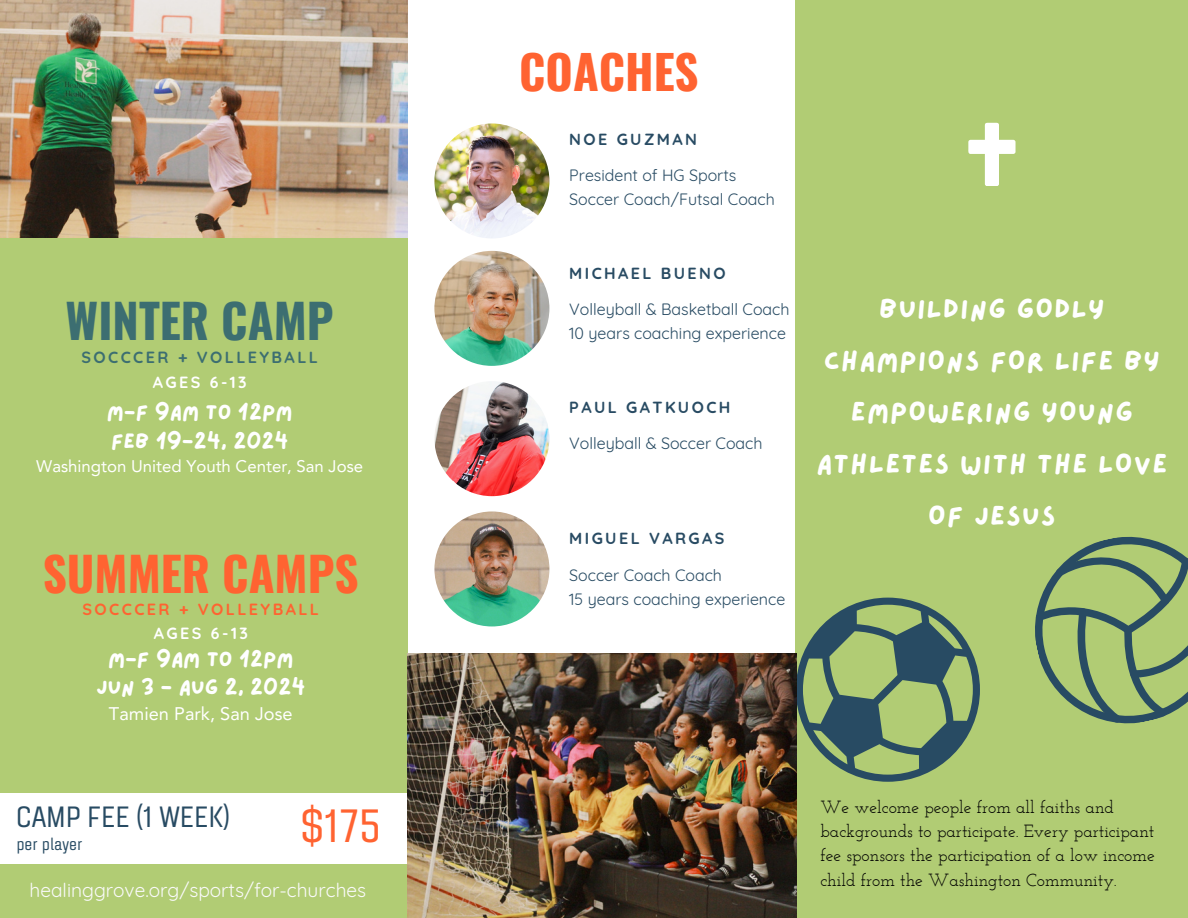
<style>
.page{position:relative;width:1188px;height:918px;background:#fff}
.page>*{position:absolute;margin:0;border:0;box-sizing:border-box;transform-origin:0 0}
.t1{font:700 47.1px "Oswald";color:#ff6331}
.t2{font:700 47.1px "Oswald";color:#3c6e71}
.t3{font:700 46.8px "Oswald";color:#ff6331}
.t4{font:condensed 46.5px "Karnchang";color:#ff6331}
.t5{font:condensed 29.25px "Karnchang";letter-spacing:.04em;color:#284b63}
.t6{font:27.45px/51.9px "Lazydog";letter-spacing:.045em;color:#fff;text-align:center}
.t7{font:21.15px "Lazydog";color:#fff}
.t8{font:19.05px "Quicksand";color:#fafafa}
.t9{font:18.3px "Avenir LT Pro";color:#fff}
.t10{font:condensed 17.7px "Karnchang";letter-spacing:.04em;color:#284b63}
.t11{font:17.55px/24.3px "Josefin Slab";color:#000}
.t12{font:16.8px "Avenir LT Pro";color:#fff}
.t13{font:700 16.2px "Quicksand";letter-spacing:.15em;color:#3c6e71}
.t14{font:700 16.2px "Quicksand";letter-spacing:.15em;color:#ff6331}
.t15{font:700 16.2px "Quicksand";letter-spacing:.15em;color:#fff}
.t16{font:16.05px "Quicksand";color:#284b63}
.t17{font:700 16.05px "Quicksand";letter-spacing:.15em;color:#284b63}
</style>
<div class="page">
<div style="left:795px;top:0;width:393px;height:918px;background:#b1cc74"></div>
<svg style="left:1035px;top:536px;width:153px;height:188px"></svg>
<svg style="left:968px;top:123px;width:48px;height:63px"></svg>
<svg style="left:796px;top:598px;width:184px;height:184px"></svg>
<div style="left:0;top:0;width:407px;height:918px;background:#b1cc74"></div>
<img style="left:0;top:0;width:407px;height:237px">
<div style="left:0;top:794px;width:407px;height:70px;background:#fff"></div>
<img style="left:407px;top:653px;width:389px;height:265px">
<img style="left:434px;top:123px;width:115px;height:115px;border-radius:50%">
<img style="left:434px;top:251px;width:115px;height:115px;border-radius:50%">
<img style="left:434px;top:381px;width:115px;height:115px;border-radius:50%">
<img style="left:434px;top:511px;width:115px;height:115px;border-radius:50%">
<p class="t2" style="left:66px;top:284px;width:270px">WINTER CAMP</p>
<p class="t13" style="left:81px;top:346px;width:238px">SOCCCER + VOLLEYBALL</p>
<p class="t15" style="left:153px;top:372px;width:96px">AGES 6-13</p>
<p class="t7" style="left:107px;top:402px;width:187px">M-F 9AM TO 12PM</p>
<p class="t7" style="left:111px;top:431px;width:179px">FEB 19-24, 2024</p>
<p class="t12" style="left:36px;top:459px;width:329px">Washington United Youth Center, San Jose</p>
<p class="t1" style="left:43px;top:537px;width:318px">SUMMER CAMPS</p>
<p class="t14" style="left:82px;top:599px;width:238px">SOCCCER + VOLLEYBALL</p>
<p class="t15" style="left:154px;top:623px;width:96px">AGES 6-13</p>
<p class="t7" style="left:108px;top:649px;width:187px">M-F 9AM TO 12PM</p>
<p class="t7" style="left:96px;top:677px;width:211px">JUN 3 - AUG 2, 2024</p>
<p class="t9" style="left:109px;top:706px;width:185px">Tamien Park, San Jose</p>
<p class="t5" style="left:17px;top:804px;width:215px">CAMP FEE (1 WEEK)</p>
<p class="t10" style="left:17px;top:836px;width:67px">per player</p>
<p class="t4" style="left:301px;top:804px;width:81px">$175</p>
<p class="t8" style="left:30px;top:878px;width:338px">healinggrove.org/sports/for-churches</p>
<p class="t3" style="left:519px;top:35px;width:181px">COACHES</p>
<p class="t17" style="left:569px;top:129px;width:129px">NOE GUZMAN</p>
<p class="t16" style="left:569px;top:165px;width:169px">President of HG Sports</p>
<p class="t16" style="left:569px;top:189px;width:207px">Soccer Coach/Futsal Coach</p>
<p class="t17" style="left:569px;top:263px;width:158px">MICHAEL BUENO</p>
<p class="t16" style="left:569px;top:299px;width:222px">Volleyball &amp; Basketball Coach</p>
<p class="t16" style="left:569px;top:323px;width:218px">10 years coaching experience</p>
<p class="t17" style="left:569px;top:397px;width:163px">PAUL GATKUOCH</p>
<p class="t16" style="left:569px;top:433px;width:195px">Volleyball &amp; Soccer Coach</p>
<p class="t17" style="left:569px;top:528px;width:157px">MIGUEL VARGAS</p>
<p class="t16" style="left:569px;top:564px;width:154px">Soccer Coach Coach</p>
<p class="t16" style="left:569px;top:589px;width:218px">15 years coaching experience</p>
<p class="t6" style="left:824px;top:284px;width:338px">BUILDING GODLY<br>CHAMPIONS FOR LIFE BY</p>
<p class="t6" style="left:816px;top:388px;width:352px">EMPOWERING YOUNG<br>ATHLETES WITH THE LOVE<br>OF JESUS</p>
<p class="t11" style="left:820px;top:796px;width:336px">We welcome people from all faiths and backgrounds to participate. Every participant fee sponsors the participation of a low income child from the Washington Community.</p>
</div>
